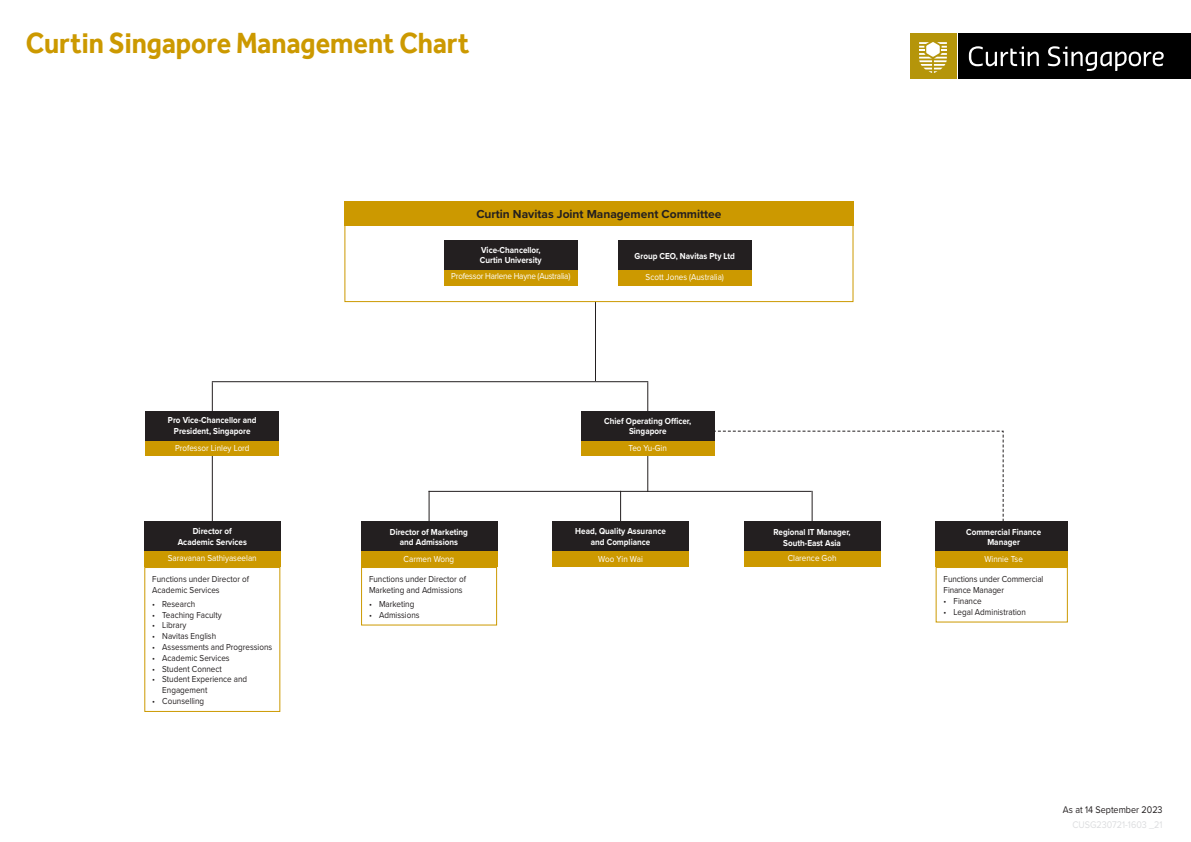
<style>
.page{position:relative;width:1191px;height:842px;background:#fff}
.page>*{position:absolute;margin:0;border:0;box-sizing:border-box;transform-origin:0 0}
.t1{font:700 30px "Effra";color:#c90;scale:.9 1}
.t2{font:700 12px "Proxima Nova";color:#231f20}
.t3{font:10px "Proxima Nova";color:#231f20;scale:.9 1}
.t4{font:10px "Proxima Nova";color:#dcdddf;scale:.9 1}
.t5{font:9px/10.8px "Proxima Nova";color:#231f20;scale:.9 1}
.t6{font:700 9px/10.8px "Proxima Nova";color:#fff;text-align:center;scale:.9 1}
.t7{font:9px "Proxima Nova";color:#fff;scale:.9 1}
.t8{font:9px "Proxima Nova";letter-spacing:-.025em;color:#fff;scale:.9 1}
</style>
<div class="page">
<div style="left:910px;top:34px;width:46px;height:45px;background:#b5950a"></div>
<svg style="left:919px;top:42px;width:28px;height:31px"></svg>
<div style="left:958px;top:34px;width:233px;height:45px;background:#000"></div>
<svg style="left:969px;top:46px;width:69px;height:20px"></svg>
<svg style="left:1048px;top:46px;width:115px;height:25px"></svg>
<svg style="left:673px;top:430px;width:331px;height:96px"></svg>
<hr style="left:620px;top:491px;width:1px;height:64px;background:#231f20">
<hr style="left:428px;top:491px;width:1px;height:64px;background:#231f20">
<hr style="left:811px;top:491px;width:1px;height:64px;background:#231f20">
<hr style="left:595px;top:240px;width:1px;height:141px;background:#231f20">
<hr style="left:212px;top:382px;width:1px;height:172px;background:#231f20">
<hr style="left:647px;top:382px;width:1px;height:110px;background:#231f20">
<div style="left:344px;top:224px;width:509px;height:78px;background:#fff;border:1px solid #c90"></div>
<div style="left:344px;top:201px;width:509px;height:24px;background:#c90"></div>
<div style="left:581px;top:440px;width:133px;height:16px;background:#c90"></div>
<div style="left:581px;top:411px;width:133px;height:29px;background:#231f20"></div>
<hr style="left:212px;top:381px;width:436px;height:1px;background:#231f20">
<hr style="left:428px;top:491px;width:383px;height:1px;background:#231f20">
<div style="left:552px;top:551px;width:136px;height:16px;background:#c90"></div>
<div style="left:552px;top:522px;width:136px;height:29px;background:#231f20"></div>
<div style="left:618px;top:270px;width:133px;height:16px;background:#c90"></div>
<div style="left:618px;top:240px;width:133px;height:30px;background:#231f20"></div>
<div style="left:444px;top:270px;width:133px;height:16px;background:#c90"></div>
<div style="left:444px;top:240px;width:133px;height:30px;background:#231f20"></div>
<div style="left:146px;top:440px;width:133px;height:16px;background:#c90"></div>
<div style="left:146px;top:411px;width:133px;height:29px;background:#231f20"></div>
<div style="left:144px;top:551px;width:136px;height:16px;background:#c90"></div>
<div style="left:144px;top:522px;width:136px;height:29px;background:#231f20"></div>
<div style="left:144px;top:567px;width:136px;height:145px;border:1px solid #c90"></div>
<div style="left:361px;top:551px;width:136px;height:16px;background:#c90"></div>
<div style="left:361px;top:522px;width:136px;height:29px;background:#231f20"></div>
<div style="left:361px;top:567px;width:136px;height:58px;border:1px solid #c90"></div>
<div style="left:935px;top:551px;width:132px;height:16px;background:#c90"></div>
<div style="left:935px;top:522px;width:132px;height:29px;background:#231f20"></div>
<div style="left:935px;top:567px;width:132px;height:55px;border:1px solid #c90"></div>
<div style="left:744px;top:551px;width:136px;height:16px;background:#c90"></div>
<div style="left:744px;top:522px;width:136px;height:29px;background:#231f20"></div>
<p class="t1" style="left:26px;top:25px;width:494px">Curtin Singapore Management Chart</p>
<p class="t6" style="left:168px;top:414px;width:100px">Pro Vice-Chancellor and<br>President, Singapore</p>
<p class="t7" style="left:175px;top:441px;width:84px">Professor Linley Lord</p>
<p class="t6" style="left:193px;top:525px;width:45px">Director of</p>
<p class="t6" style="left:178px;top:536px;width:78px">Academic Services</p>
<p class="t7" style="left:168px;top:552px;width:100px">Saravanan Sathiyaseelan</p>
<p class="t5" style="left:152px;top:573px;width:109px">Functions under Director of<br>Academic Services</p>
<p class="t5" style="left:152px;top:598px;width:49px">• Research</p>
<p class="t5" style="left:152px;top:609px;width:79px">• Teaching Faculty</p>
<p class="t5" style="left:152px;top:619px;width:39px">• Library</p>
<p class="t5" style="left:152px;top:630px;width:73px">• Navitas English</p>
<p class="t5" style="left:152px;top:641px;width:135px">• Assessments and Progressions</p>
<p class="t5" style="left:152px;top:652px;width:88px">• Academic Services</p>
<p class="t5" style="left:152px;top:663px;width:79px">• Student Connect</p>
<p class="t5" style="left:162px;top:673px;width:96px;text-indent:-10px">• Student Experience and<br>Engagement</p>
<p class="t5" style="left:152px;top:695px;width:59px">• Counselling</p>
<p class="t2" style="left:476px;top:205px;width:247px">Curtin Navitas Joint Management Committee</p>
<p class="t6" style="left:480px;top:244px;width:70px;text-align:left">Vice-Chancellor,<br>Curtin University</p>
<p class="t8" style="left:451px;top:269px;width:134px">Professor Harlene Hayne (Australia)</p>
<p class="t6" style="left:634px;top:250px;width:113px">Group CEO, Navitas Pty Ltd</p>
<p class="t7" style="left:645px;top:271px;width:89px">Scott Jones (Australia)</p>
<p class="t6" style="left:390px;top:526px;width:88px">Director of Marketing and Admissions</p>
<p class="t7" style="left:403px;top:552px;width:58px">Carmen Wong</p>
<p class="t5" style="left:369px;top:573px;width:109px">Functions under Director of<br>Marketing and Admissions</p>
<p class="t5" style="left:369px;top:598px;width:52px">• Marketing</p>
<p class="t5" style="left:369px;top:609px;width:58px">• Admissions</p>
<p class="t6" style="left:604px;top:415px;width:98px">Chief Operating Officer,<br>Singapore</p>
<p class="t7" style="left:628px;top:441px;width:44px">Teo Yu-Gin</p>
<p class="t6" style="left:575px;top:526px;width:102px">Head, Quality Assurance</p>
<p class="t6" style="left:591px;top:536px;width:68px">and Compliance</p>
<p class="t7" style="left:598px;top:553px;width:51px">Woo Yin Wai</p>
<p class="t6" style="left:773px;top:526px;width:87px">Regional IT Manager,<br>South-East Asia</p>
<p class="t7" style="left:787px;top:552px;width:56px">Clarence Goh</p>
<p class="t6" style="left:966px;top:526px;width:85px">Commercial Finance<br>Manager</p>
<p class="t7" style="left:984px;top:552px;width:44px">Winnie Tse</p>
<p class="t5" style="left:943px;top:573px;width:112px">Functions under Commercial<br>Finance Manager</p>
<p class="t5" style="left:943px;top:595px;width:44px">• Finance</p>
<p class="t5" style="left:943px;top:606px;width:93px">• Legal Administration</p>
<p class="t3" style="left:1063px;top:802px;width:112px">As at 14 September 2023</p>
<p class="t4" style="left:1072px;top:817px;width:102px">CUSG230721-1603 _21</p>
</div>
